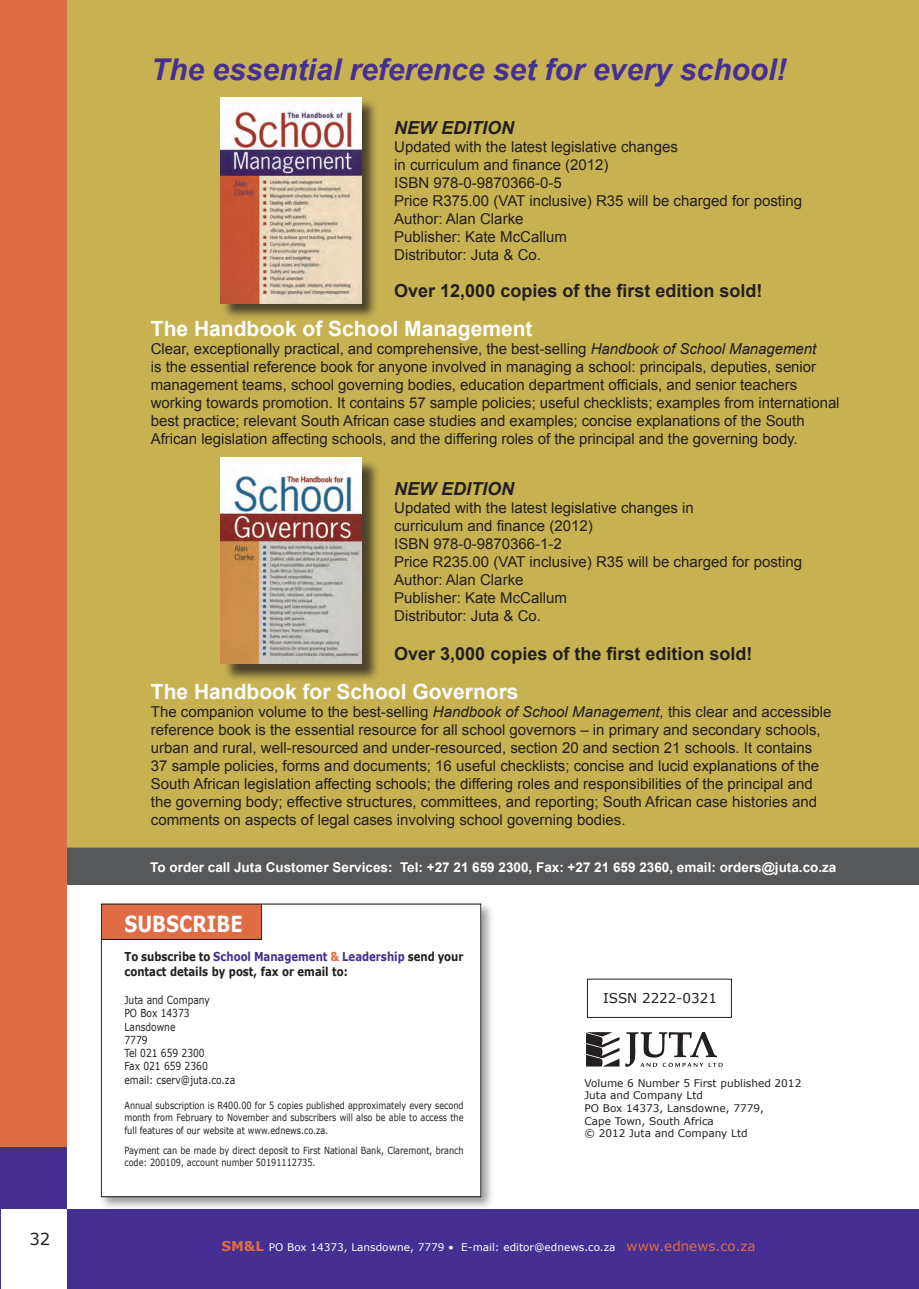
<style>
.page{position:relative;width:919px;height:1289px;background:#fff}
.page>*{position:absolute;margin:0;border:0;box-sizing:border-box;transform-origin:0 0}
.t1{font:italic 700 30px "Arial";color:#452f92}
.t2{font:700 22.05px "Verdana";color:#fff;scale:.83 1}
.t3{font:700 21px "Arial";color:#fff}
.t4{font:700 18px "Arial";color:#231f20}
.t5{font:italic 700 18px "Arial";color:#231f20}
.t6{font:16.5px "Verdana";color:#231f20}
.t7{font:15px/18px "Arial";color:#231f20}
.t8{font:700 13.5px "Arial";color:#fff}
.t9{font:13.5px "Verdana";color:#231f20}
.t10{font:700 12.3px/14.7px "Verdana";color:#231f20;scale:.83 1}
.t11{font:11.1px/13.2px "Verdana";color:#231f20;scale:.83 1}
.t12{font:10.5px/12.6px "Verdana";color:#231f20}
.t13{font:10.5px "Verdana";color:#fff}
.t14{font:9.9px/12.3px "Verdana";color:#231f20;text-align:justify;scale:.83 1}
.s1{font-style:italic}
.s2{color:#452f92}
.s3{color:#de6c45}
.s4{font-weight:700;font-size:13.5px;color:#de6c45}
.s5{font-size:13.5px;color:#de6c45}
</style>
<div class="page">
<div style="left:50px;top:1px;width:868px;height:883px;background:#c8b151"></div>
<div style="left:60px;top:848px;width:858px;height:36px;background:#57585a"></div>
<div style="left:60px;top:847px;width:858px;height:37px;border:2px solid #57585a"></div>
<div style="left:0;top:1209px;width:918px;height:79px;background:#452f92"></div>
<div style="left:0;top:0;width:67px;height:1288px;background:#de6c45"></div>
<div style="left:0;top:1147px;width:67px;height:141px;background:#452f92"></div>
<div style="left:1px;top:1209px;width:66px;height:79px;background:#fff"></div>
<div style="left:98px;top:900px;width:396px;height:310px;background:#231f20;opacity:.45"></div>
<div style="left:101px;top:904px;width:379px;height:292px;background:#fff"></div>
<div style="left:103px;top:905px;width:159px;height:34px;background:#de6c45"></div>
<svg style="left:586px;top:1032px;width:136px;height:35px"></svg>
<div style="left:223px;top:459px;width:157px;height:223px;background:#231f20;opacity:.75"></div>
<img style="left:221px;top:457px;width:140px;height:207px">
<div style="left:221px;top:98px;width:158px;height:222px;background:#231f20;opacity:.75"></div>
<img style="left:221px;top:97px;width:140px;height:206px">
<p class="t6" style="left:29px;top:1227px;width:22px">32</p>
<h1 class="t1" style="left:151px;top:50px;width:637px">The essential reference set for every school!</h1>
<p class="t5" style="left:394px;top:116px;width:122px">NEW EDITION</p>
<p class="t7" style="left:394px;top:138px;width:409px">Updated with the latest legislative changes<br>in curriculum and finance (2012)<br>ISBN 978-0-9870366-0-5<br>Price R375.00 (VAT inclusive) R35 will be charged for posting Author: Alan Clarke<br>Publisher: Kate McCallum<br>Distributor: Juta &amp; Co.</p>
<p class="t4" style="left:394px;top:279px;width:370px">Over 12,000 copies of the first edition sold!</p>
<h3 class="t3" style="left:151px;top:315px;width:383px">The Handbook of School Management</h3>
<p class="t7" style="left:151px;top:340px;width:690px">Clear, exceptionally practical, and comprehensive, the best-selling <span class="s1">Handbook of School Management<br></span>is the essential reference book for anyone involved in managing a school: principals, deputies, senior management teams, school governing bodies, education department officials, and senior teachers working towards promotion. It contains 57 sample policies; useful checklists; examples from international best practice; relevant South African case studies and examples; concise explanations of the South African legislation affecting schools, and the differing roles of the principal and the governing body.</p>
<p class="t5" style="left:394px;top:476px;width:122px">NEW EDITION</p>
<p class="t7" style="left:394px;top:498px;width:409px">Updated with the latest legislative changes in<br>curriculum and finance (2012)<br>ISBN 978-0-9870366-1-2<br>Price R235.00 (VAT inclusive) R35 will be charged for posting Author: Alan Clarke<br>Publisher: Kate McCallum<br>Distributor: Juta &amp; Co.</p>
<p class="t4" style="left:394px;top:642px;width:360px">Over 3,000 copies of the first edition sold!</p>
<h3 class="t3" style="left:151px;top:677px;width:369px">The Handbook for School Governors</h3>
<p class="t7" style="left:151px;top:702px;width:682px">The companion volume to the best-selling <span class="s1">Handbook of School Management,</span> this clear and accessible reference book is the essential resource for all school governors – in primary and secondary schools, urban and rural, well-resourced and under-resourced, section 20 and section 21 schools. It contains 37 sample policies, forms and documents; 16 useful checklists; concise and lucid explanations of the South African legislation affecting schools; the differing roles and responsibilities of the principal and the governing body; effective structures, committees, and reporting; South African case histories and comments on aspects of legal cases involving school governing bodies.</p>
<p class="t8" style="left:150px;top:858px;width:687px">To order call Juta Customer Services: Tel: +27 21 659 2300, Fax: +27 21 659 2360, email: orders@juta.co.za</p>
<h2 class="t2" style="left:124px;top:908px;width:144px">SUBSCRIBE</h2>
<p class="t10" style="left:124px;top:949px;width:410px">To subscribe to <span class="s2">School Management</span> <span class="s3">&amp;</span> <span class="s2">Leadership</span> send your contact details by post, fax or email to:</p>
<p class="t11" style="left:124px;top:993px;width:135px">Juta and Company<br>PO Box 14373<br>Lansdowne<br>7779<br>Tel 021 659 2300<br>Fax 021 659 2360 email: cserv@juta.co.za</p>
<p class="t14" style="left:124px;top:1099px;width:410px">Annual subscription is R400.00 for 5 copies published approximately every second month from February to November and subscribers will also be able to access the full features of our website at www.ednews.co.za.</p>
<p class="t14" style="left:124px;top:1144px;width:410px;line-height:11.9px">Payment can be made by direct deposit to First National Bank, Claremont, branch code: 200109, account number 50191112735.</p>
<p class="t9" style="left:603px;top:989px;width:115px">ISSN 2222-0321</p>
<p class="t12" style="left:584px;top:1076px;width:218px">Volume 6 Number 5 First published 2012<br>Juta and Company Ltd<br>PO Box 14373, Lansdowne, 7779,<br>Cape Town, South Africa<br>© 2012 Juta and Company Ltd</p>
<p class="t13" style="left:221px;top:1239px;width:535px"><span class="s4">SM&amp;L</span> PO Box 14373, Lansdowne, 7779 • E-mail: editor@ednews.co.za <span class="s5">www.ednews.co.za</span></p>
</div>
